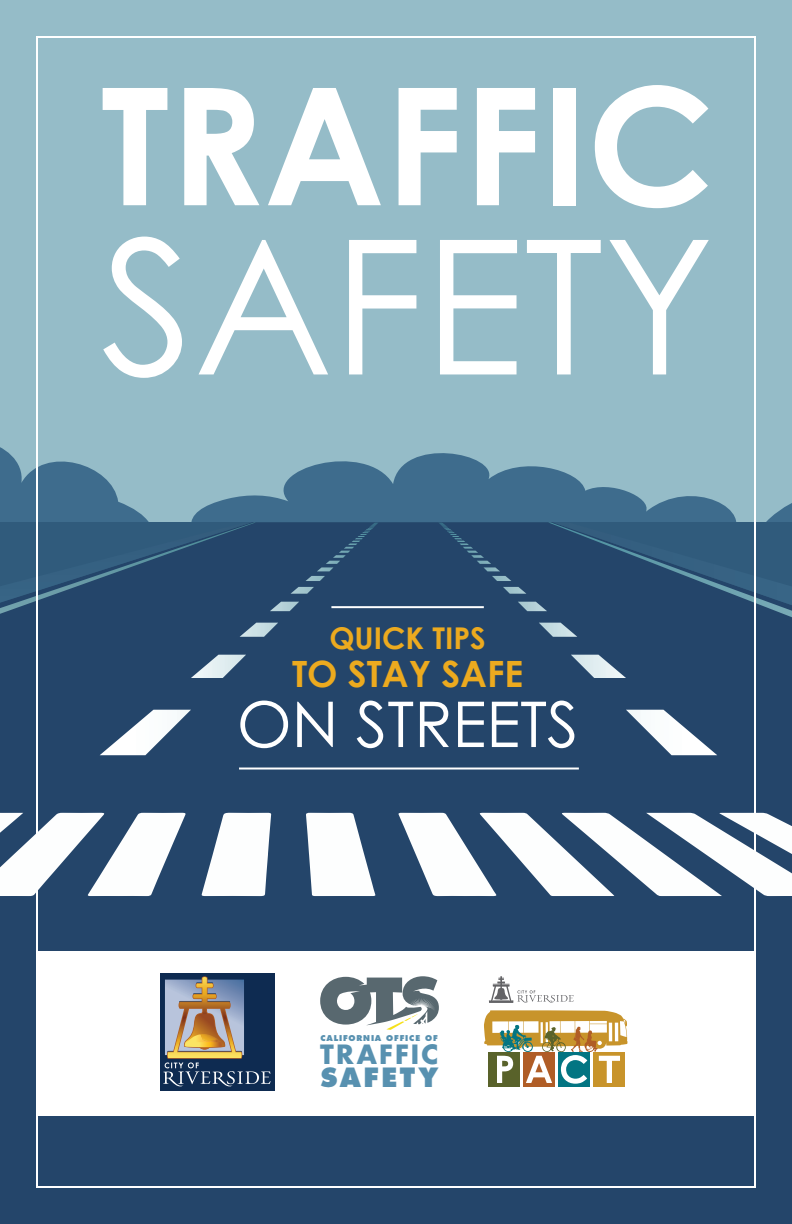
<style>
.page{position:relative;width:792px;height:1224px;background:#95bcc8}
.page>*{position:absolute;margin:0;border:0;box-sizing:border-box;transform-origin:0 0}
.t1{font:187.2px "Century Gothic";color:#fff}
.t2{font:700 163.2px "Century Gothic";color:#fff}
.t3{font:63.2px "Century Gothic";color:#fff}
.t4{font:700 36.2px "Century Gothic";color:#ecaa1f}
.t5{font:700 30px "Century Gothic";color:#ecaa1f}
.t6{font:700 25.8px "Futura";letter-spacing:.08em;color:#5891b0}
.t7{font:800 25.8px "Futura";letter-spacing:.095em;color:#5891b0}
.t8{font:800 7.8px "Futura";letter-spacing:.105em;color:#5891b0}
</style>
<div class="page">
<svg style="left:191px;top:453px;width:357px;height:69px;fill:#3e6c8d"></svg>
<svg style="left:0;top:447px;width:149px;height:75px;fill:#3e6c8d"></svg>
<div style="left:0;top:522px;width:792px;height:702px;background:#24456a"></div>
<svg style="left:0;top:522px;width:100px;height:92px;background:#355d7d"></svg>
<svg style="left:548px;top:468px;width:244px;height:149px"></svg>
<svg style="left:438px;top:522px;width:279px;height:233px;background:#2f5073"></svg>
<svg style="left:100px;top:522px;width:279px;height:233px;background:#2f4f72"></svg>
<div style="left:36px;top:952px;width:720px;height:164px;background:#fff"></div>
<svg style="left:201px;top:813px;width:70px;height:83px;background:#cfd7de"></svg>
<svg style="left:0;top:813px;width:186px;height:83px;background:#a3b1c1"></svg>
<svg style="left:306px;top:813px;width:70px;height:83px;background:#cfd6de"></svg>
<svg style="left:398px;top:813px;width:394px;height:83px;background:#a3b2c1"></svg>
<hr style="left:239px;top:768px;width:340px;height:2px;background:#fff">
<hr style="left:331px;top:606px;width:153px;height:2px;background:#fff">
<svg style="left:320px;top:976px;width:119px;height:54px"></svg>
<svg style="left:489px;top:976px;width:85px;height:27px"></svg>
<div style="left:488px;top:1052px;width:31px;height:35px;background:#59622a"></div>
<div style="left:523px;top:1052px;width:32px;height:35px;background:#b05d26"></div>
<div style="left:559px;top:1052px;width:31px;height:35px;background:#037582"></div>
<div style="left:594px;top:1052px;width:31px;height:35px;background:#c8942b"></div>
<svg style="left:484px;top:1010px;width:144px;height:74px"></svg>
<div style="left:160px;top:973px;width:114px;height:117px;background:#0e2b51"></div>
<svg style="left:163px;top:976px;width:108px;height:111px"></svg>
<h2 class="t2" style="left:101px;top:22px;width:615px">TRAFFIC</h2>
<h1 class="t1" style="left:101px;top:176px;width:615px">SAFETY</h1>
<h3 class="t5" style="left:329px;top:616px;width:158px">QUICK TIPS</h3>
<h3 class="t4" style="left:292px;top:647px;width:233px">TO STAY SAFE</h3>
<h3 class="t3" style="left:237px;top:680px;width:343px">ON STREETS</h3>
<p class="t8" style="left:320px;top:1034px;width:119px">CALIFORNIA OFFICE OF</p>
<h3 class="t7" style="left:321px;top:1061px;width:119px">SAFETY</h3>
<h3 class="t6" style="left:320px;top:1037px;width:120px">TRAFFIC</h3>
</div>
